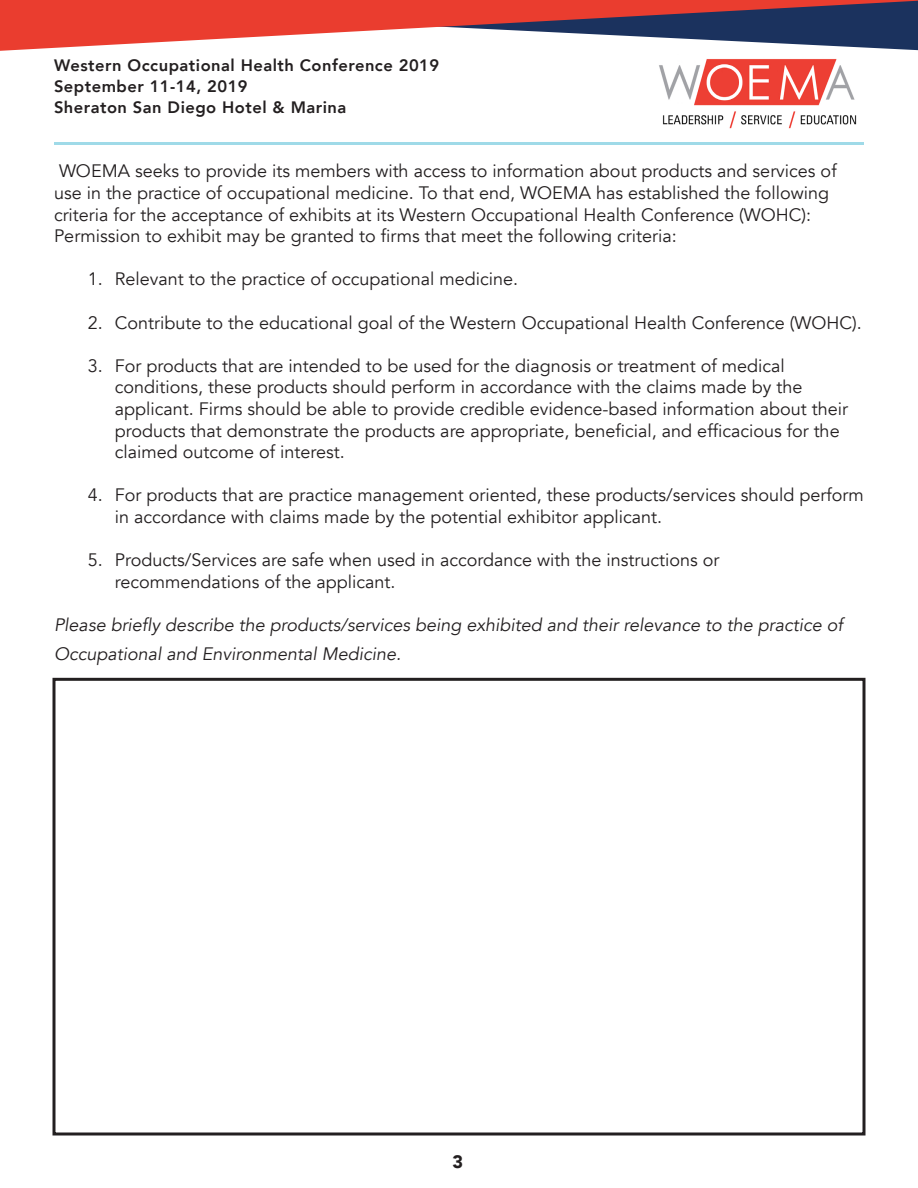
<style>
.page{position:relative;width:918px;height:1188px;background:#fff}
.page>*{position:absolute;margin:0;border:0;box-sizing:border-box;transform-origin:0 0}
.t1{font:18px/21.6px "Avenir";color:#231f20}
.t2{font:italic 18px/28.5px "Avenir";color:#231f20}
.t3{font:900 18px "Avenir";color:#231f20}
.t4{font:800 16.5px/21px "Avenir";letter-spacing:.03em;color:#231f20}
</style>
<div class="page">
<img style="left:659px;top:59px;width:198px;height:70px">
<hr style="left:54px;top:142px;width:810px;height:3px;background:#9fdae8">
<svg style="left:0;top:0;width:918px;height:51px"></svg>
<div style="left:52px;top:678px;width:814px;height:458px;border:3px solid #231f20"></div>
<p class="t4" style="left:54px;top:55px;width:387px">Western Occupational Health Conference 2019<br>September 11-14, 2019<br>Sheraton San Diego Hotel &amp; Marina</p>
<p class="t1" style="left:54px;top:161px;width:784px">WOEMA seeks to provide its members with access to information about products and services of use in the practice of occupational medicine. To that end, WOEMA has established the following criteria for the acceptance of exhibits at its Western Occupational Health Conference (WOHC):</p>
<p class="t1" style="left:54px;top:226px;width:624px">Permission to exhibit may be granted to firms that meet the following criteria:</p>
<p class="t1" style="left:88px;top:269px;width:432px">1. Relevant to the practice of occupational medicine.</p>
<p class="t1" style="left:88px;top:312px;width:776px">2. Contribute to the educational goal of the Western Occupational Health Conference (WOHC).</p>
<p class="t1" style="left:115px;top:355px;width:735px;text-indent:-27px">3. For products that are intended to be used for the diagnosis or treatment of medical conditions, these products should perform in accordance with the claims made by the applicant. Firms should be able to provide credible evidence-based information about their products that demonstrate the products are appropriate, beneficial, and efficacious for the claimed outcome of interest.</p>
<p class="t1" style="left:115px;top:485px;width:751px;text-indent:-27px">4. For products that are practice management oriented, these products/services should perform in accordance with claims made by the potential exhibitor applicant.</p>
<p class="t1" style="left:115px;top:550px;width:606px;text-indent:-27px">5. Products/Services are safe when used in accordance with the instructions or recommendations of the applicant.</p>
<p class="t2" style="left:54px;top:611px;width:790px">Please briefly describe the products/services being exhibited and their relevance to the practice of<br>Occupational and Environmental Medicine.</p>
<p class="t3" style="left:453px;top:1147px;width:12px">3</p>
</div>
